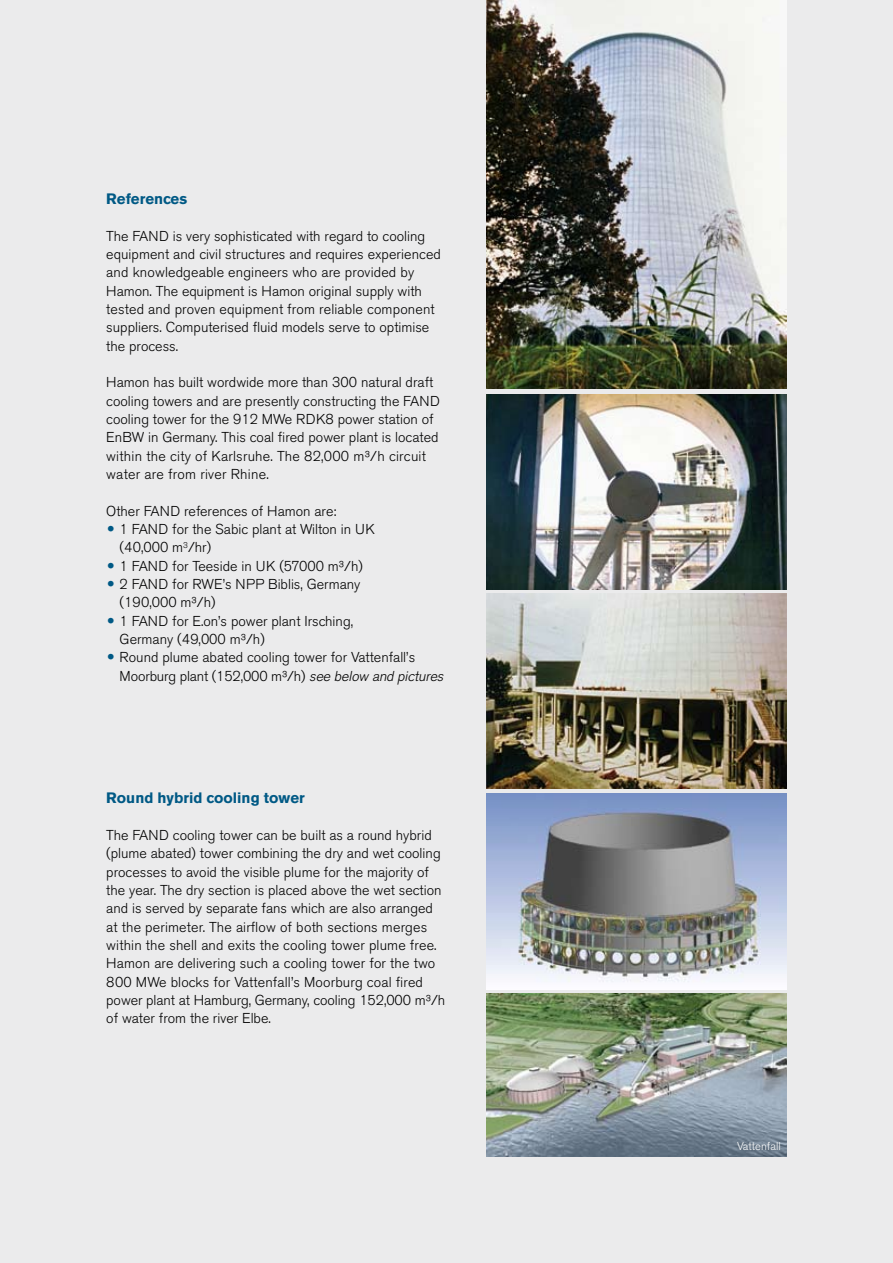
<style>
.page{position:relative;width:893px;height:1263px;background:#ebebec}
.page>*{position:absolute;margin:0;border:0;box-sizing:border-box;transform-origin:0 0}
.t1{font:700 15px "Akzidenz Grotesk BE";color:#005985}
.t2{font:300 14.25px/18.3px "Akzidenz Grotesk BE";color:#000}
.t3{font:300 11.25px "Akzidenz Grotesk BE";color:#fff}
.s1{font-style:italic}
</style>
<div class="page">
<img style="left:486px;top:593px;width:301px;height:196px">
<img style="left:486px;top:793px;width:301px;height:196px">
<img style="left:486px;top:994px;width:301px;height:163px">
<img style="left:486px;top:394px;width:301px;height:196px">
<img style="left:486px;top:0;width:301px;height:388px">
<p class="t1" style="left:106px;top:190px;width:82px">References</p>
<p class="t2" style="left:106px;top:227px;width:336px">The FAND is very sophisticated with regard to cooling equipment and civil structures and requires experienced and knowledgeable engineers who are provided by Hamon. The equipment is Hamon original supply with tested and proven equipment from reliable component suppliers. Computerised fluid models serve to optimise the process.</p>
<p class="t2" style="left:106px;top:373px;width:335px">Hamon has built wordwide more than 300 natural draft cooling towers and are presently constructing the FAND cooling tower for the 912 MWe RDK8 power station of EnBW in Germany. This coal fired power plant is located within the city of Karlsruhe. The 82,000 m³/h circuit water are from river Rhine.</p>
<p class="t2" style="left:120px;top:502px;width:329px;text-indent:-13px">Other FAND references of Hamon are:<br>1 FAND for the Sabic plant at Wilton in UK<br>(40,000 m<sup>3</sup>/hr)<br>1 FAND for Teeside in UK (57000 m³/h)<br>2 FAND for RWE’s NPP Biblis, Germany<br>(190,000 m³/h)<br>1 FAND for E.on’s power plant Irsching,<br>Germany (49,000 m³/h)<br>Round plume abated cooling tower for Vattenfall’s Moorburg plant (152,000 m³/h) <span class="s1">see below and pictures</span></p>
<p class="t1" style="left:106px;top:789px;width:200px">Round hybrid cooling tower</p>
<p class="t2" style="left:106px;top:826px;width:340px">The FAND cooling tower can be built as a round hybrid (plume abated) tower combining the dry and wet cooling processes to avoid the visible plume for the majority of the year. The dry section is placed above the wet section and is served by separate fans which are also arranged at the perimeter. The airflow of both sections merges within the shell and exits the cooling tower plume free.<br>Hamon are delivering such a cooling tower for the two 800 MWe blocks for Vattenfall’s Moorburg coal fired power plant at Hamburg, Germany, cooling 152,000 m³/h of water from the river Elbe.</p>
<p class="t3" style="left:737px;top:1140px;width:45px">Vattenfall</p>
</div>
